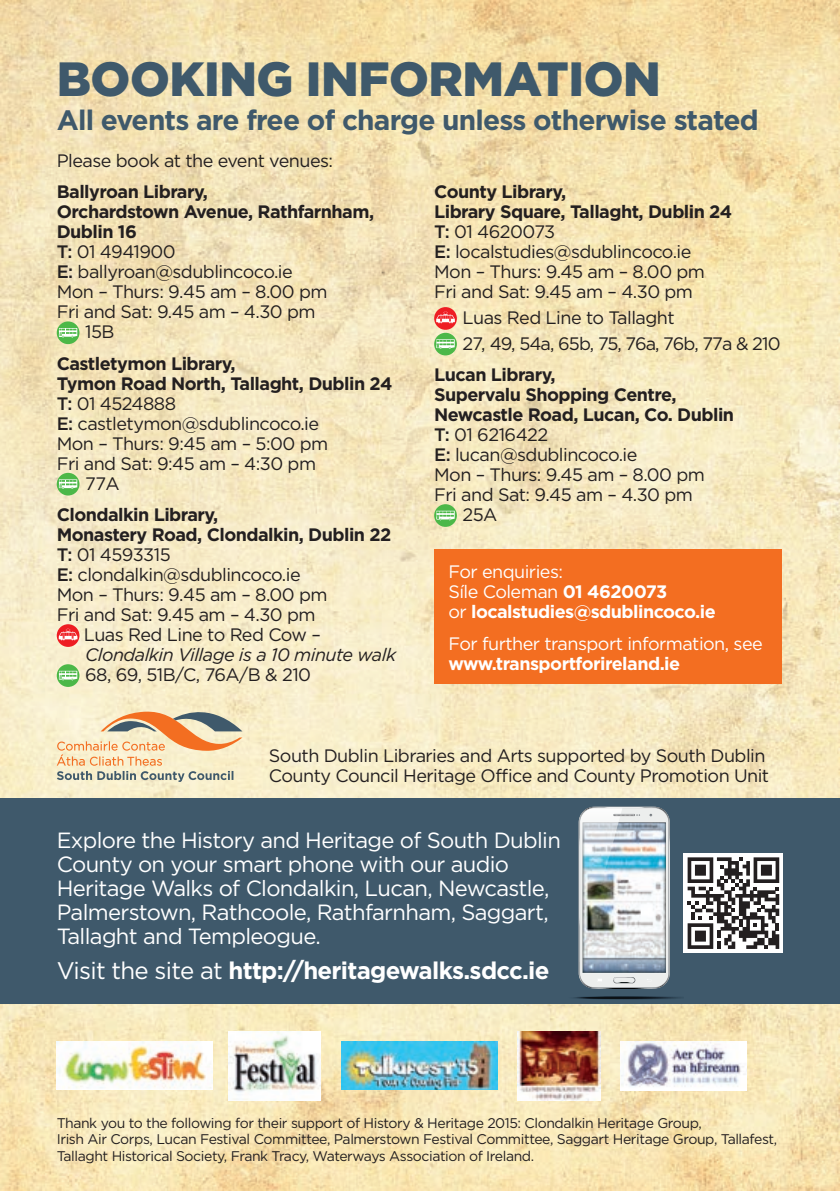
<style>
.page{position:relative;width:840px;height:1191px;background:#fff}
.page>*{position:absolute;margin:0;border:0;box-sizing:border-box;transform-origin:0 0}
.t1{font:900 48px "Gotham";letter-spacing:-.01em;color:#3f596b}
.t2{font:700 28px "Gotham";letter-spacing:-.03em;color:#3f596b}
.t3{font:700 24px "Gotham";letter-spacing:-.03em;color:#fff}
.t4{font:22px/24px "Gotham";letter-spacing:-.03em;color:#fff}
.t5{font:18px/20px "Gotham";letter-spacing:-.03em;color:#231f20}
.t6{font:700 18px "Gotham";letter-spacing:-.03em;color:#231f20}
.t7{font:700 18px/20px "Gotham";letter-spacing:-.03em;color:#fff}
.t8{font:18px "Gotham";letter-spacing:-.03em;color:#fff}
.t9{font:italic 18px "Gotham";letter-spacing:-.03em;color:#231f20}
.t10{font:14px/16.8px "Gotham";letter-spacing:-.03em;color:#231f20}
.s1{font-weight:500}
.s2{font-weight:700}
.s3{font-weight:400}
</style>
<div class="page">
<img style="left:0;top:0;width:839px;height:1191px">
<div style="left:0;top:798px;width:839px;height:205px;background:#3f596b"></div>
<div style="left:57px;top:321px;width:22px;height:23px;background:#4cb848;border-radius:50%"></div>
<svg style="left:59px;top:328px;width:18px;height:9px"></svg>
<div style="left:57px;top:473px;width:22px;height:22px;background:#4cb848;border-radius:50%"></div>
<svg style="left:59px;top:479px;width:18px;height:10px"></svg>
<svg style="left:57px;top:624px;width:22px;height:23px"></svg>
<svg style="left:59px;top:628px;width:18px;height:12px"></svg>
<svg style="left:57px;top:664px;width:22px;height:23px"></svg>
<svg style="left:59px;top:671px;width:18px;height:9px"></svg>
<svg style="left:434px;top:307px;width:22px;height:23px"></svg>
<svg style="left:436px;top:311px;width:18px;height:12px"></svg>
<div style="left:434px;top:333px;width:22px;height:22px;background:#4cb848;border-radius:50%"></div>
<svg style="left:436px;top:339px;width:18px;height:10px"></svg>
<svg style="left:434px;top:504px;width:22px;height:23px"></svg>
<svg style="left:436px;top:511px;width:18px;height:9px"></svg>
<div style="left:434px;top:549px;width:346px;height:135px;background:#f36e21"></div>
<div style="left:683px;top:853px;width:99px;height:100px;background:#fff"></div>
<svg style="left:687px;top:857px;width:91px;height:92px"></svg>
<svg style="left:574px;top:996px;width:107px;height:3px"></svg>
<svg style="left:578px;top:807px;width:91px;height:181px;background:#d1d5d7"></svg>
<img style="left:582px;top:822px;width:83px;height:151px">
<svg style="left:57px;top:704px;width:185px;height:61px;background:#e9cda8"></svg>
<svg style="left:57px;top:771px;width:176px;height:11px;background:#babdad"></svg>
<img style="left:57px;top:1041px;width:156px;height:48px">
<img style="left:341px;top:1041px;width:156px;height:48px">
<img style="left:228px;top:1031px;width:92px;height:69px">
<img style="left:517px;top:1031px;width:83px;height:69px">
<img style="left:620px;top:1041px;width:126px;height:49px">
<h1 class="t1" style="left:57px;top:52px;width:605px">BOOKING INFORMATION</h1>
<h2 class="t2" style="left:57px;top:104px;width:703px">All events are free of charge unless otherwise stated</h2>
<p class="t5" style="left:57px;top:150px;width:278px">Please book at the event venues:</p>
<p class="t6" style="left:57px;top:182px;width:153px">Ballyroan Library,</p>
<p class="t6" style="left:57px;top:202px;width:319px">Orchardstown Avenue, Rathfarnham,</p>
<p class="t6" style="left:57px;top:222px;width:82px">Dublin 16</p>
<p class="t5" style="left:57px;top:242px;width:120px"><span class="s1">T:</span> 01 4941900</p>
<p class="t5" style="left:57px;top:262px;width:237px"><span class="s1">E:</span> ballyroan@sdublincoco.ie</p>
<p class="t5" style="left:57px;top:282px;width:272px">Mon – Thurs: 9.45 am – 8.00 pm</p>
<p class="t5" style="left:57px;top:302px;width:260px">Fri and Sat: 9.45 am – 4.30 pm</p>
<p class="t5" style="left:85px;top:322px;width:31px">15B</p>
<p class="t6" style="left:57px;top:353px;width:180px">Castletymon Library,</p>
<p class="t6" style="left:57px;top:373px;width:337px">Tymon Road North, Tallaght, Dublin 24</p>
<p class="t5" style="left:57px;top:393px;width:121px"><span class="s1">T:</span> 01 4524888</p>
<p class="t5" style="left:57px;top:413px;width:264px"><span class="s1">E:</span> castletymon@sdublincoco.ie</p>
<p class="t5" style="left:57px;top:433px;width:273px">Mon – Thurs: 9:45 am – 5:00 pm</p>
<p class="t5" style="left:57px;top:453px;width:261px">Fri and Sat: 9:45 am – 4:30 pm</p>
<p class="t5" style="left:85px;top:473px;width:36px">77A</p>
<p class="t6" style="left:57px;top:504px;width:163px">Clondalkin Library,</p>
<p class="t6" style="left:57px;top:524px;width:336px">Monastery Road, Clondalkin, Dublin 22</p>
<p class="t5" style="left:57px;top:544px;width:115px"><span class="s1">T:</span> 01 4593315</p>
<p class="t5" style="left:57px;top:564px;width:245px"><span class="s1">E:</span> clondalkin@sdublincoco.ie</p>
<p class="t5" style="left:57px;top:584px;width:272px">Mon – Thurs: 9.45 am – 8.00 pm</p>
<p class="t5" style="left:57px;top:604px;width:260px">Fri and Sat: 9.45 am – 4.30 pm</p>
<p class="t5" style="left:84px;top:624px;width:238px">Luas Red Line to Red Cow –</p>
<p class="t9" style="left:85px;top:645px;width:312px">Clondalkin Village is a 10 minute walk</p>
<p class="t5" style="left:85px;top:664px;width:227px">68, 69, 51B/C, 76A/B &amp; 210</p>
<p class="t5" style="left:434px;top:182px;width:299px"><span class="s2">County Library,<br>Library Square, Tallaght, Dublin 24<br></span><span class="s1">T:</span> 01 4620073<br><span class="s1">E:</span> localstudies@sdublincoco.ie<br>Mon – Thurs: 9.45 am – 8.00 pm<br>Fri and Sat: 9.45 am – 4.30 pm</p>
<p class="t5" style="left:462px;top:305px;width:319px;line-height:25.6px">Luas Red Line to Tallaght<br>27, 49, 54a, 65b, 75, 76a, 76b, 77a &amp; 210</p>
<p class="t6" style="left:434px;top:364px;width:123px">Lucan Library,</p>
<p class="t6" style="left:434px;top:384px;width:244px">Supervalu Shopping Centre,</p>
<p class="t6" style="left:434px;top:404px;width:301px">Newcastle Road, Lucan, Co. Dublin</p>
<p class="t5" style="left:434px;top:424px;width:115px"><span class="s1">T:</span> 01 6216422</p>
<p class="t5" style="left:434px;top:444px;width:205px"><span class="s1">E:</span> lucan@sdublincoco.ie</p>
<p class="t5" style="left:434px;top:464px;width:272px">Mon – Thurs: 9.45 am – 8.00 pm</p>
<p class="t5" style="left:434px;top:484px;width:260px">Fri and Sat: 9.45 am – 4.30 pm</p>
<p class="t5" style="left:462px;top:504px;width:36px">25A</p>
<p class="t7" style="left:448px;top:561px;width:269px"><span class="s3">For enquiries:<br>Síle Coleman</span> 01 4620073<br><span class="s3">or</span> localstudies@sdublincoco.ie</p>
<p class="t8" style="left:448px;top:633px;width:316px">For further transport information, see</p>
<p class="t7" style="left:448px;top:653px;width:233px">www.transportforireland.ie</p>
<p class="t5" style="left:269px;top:745px;width:501px">South Dublin Libraries and Arts supported by South Dublin<br>County Council Heritage Office and County Promotion Unit</p>
<p class="t4" style="left:57px;top:828px;width:505px">Explore the History and Heritage of South Dublin County on your smart phone with our audio Heritage Walks of Clondalkin, Lucan, Newcastle, Palmerstown, Rathcoole, Rathfarnham, Saggart, Tallaght and Templeogue.</p>
<h3 class="t3" style="left:57px;top:957px;width:494px"><span class="s3">Visit the site at</span> http://heritagewalks.sdcc.ie</h3>
<p class="t10" style="left:57px;top:1114px;width:721px">Thank you to the following for their support of History &amp; Heritage 2015: Clondalkin Heritage Group,<br>Irish Air Corps, Lucan Festival Committee, Palmerstown Festival Committee, Saggart Heritage Group, Tallafest,<br>Tallaght Historical Society, Frank Tracy, Waterways Association of Ireland.</p>
</div>
